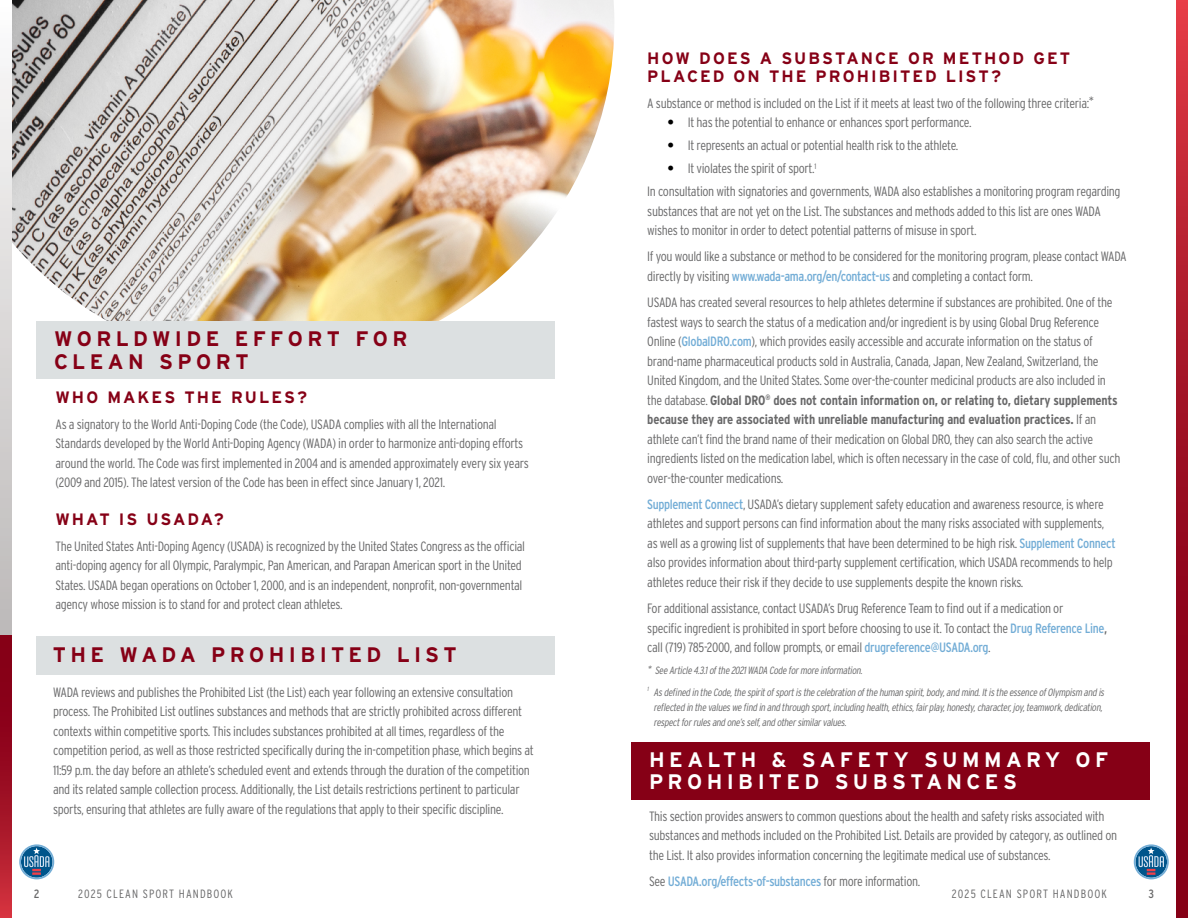
<style>
.page{position:relative;width:1188px;height:918px;background:#fff}
.page>*{position:absolute;margin:0;border:0;box-sizing:border-box;transform-origin:0 0}
.t1{font:700 21px/22.5px "Interstate";letter-spacing:.21em;color:#860016}
.t2{font:700 21px/22.5px "Interstate";letter-spacing:.205em;color:#fff}
.t3{font:700 16.5px/18px "Interstate";letter-spacing:.125em;color:#860016}
.t4{font:300 condensed 13.5px/19.5px "Interstate";letter-spacing:-.025em;color:#686869}
.t5{font:condensed 13.5px "Interstate";letter-spacing:-.03em;color:#73add6}
.t6{font:300 condensed 12px "Interstate";letter-spacing:.09em;color:#686869}
.t7{font:condensed 12px "Interstate";color:#686869}
.t8{font:italic 300 condensed 10.5px/21.8px "Interstate";color:#686869}
.s1{font-weight:700;font-stretch:normal;color:#000}
.s2{font-weight:400;color:#73add6}
.s3{font-weight:700}
.s4{font-weight:400}
.s5{font-weight:300;color:#686869}
</style>
<div class="page">
<img style="left:11px;top:0;width:603px;height:366px">
<div style="left:37px;top:322px;width:518px;height:57px;background:#dce0e1"></div>
<div style="left:37px;top:636px;width:518px;height:38px;background:#dce0e1"></div>
<svg style="left:0;top:634px;width:11px;height:284px"></svg>
<svg style="left:0;top:68px;width:11px;height:566px"></svg>
<svg style="left:1176px;top:0;width:12px;height:918px"></svg>
<div style="left:632px;top:742px;width:518px;height:58px;background:#860016"></div>
<svg style="left:19px;top:844px;width:36px;height:36px"></svg>
<svg style="left:1133px;top:844px;width:36px;height:36px"></svg>
<p class="t3" style="left:647px;top:49px;width:425px">HOW DOES A SUBSTANCE OR METHOD GET<br>PLACED ON THE PROHIBITED LIST?</p>
<p class="t4" style="left:647px;top:93px;width:448px">A substance or method is included on the List if it meets at least two of the following three criteria:*</p>
<p class="t4" style="left:668px;top:113px;width:306px"><span class="s1">•</span> It has the potential to enhance or enhances sport performance.</p>
<p class="t4" style="left:668px;top:136px;width:292px"><span class="s1">•</span> It represents an actual or potential health risk to the athlete.</p>
<p class="t4" style="left:647px;top:157px;width:475px;line-height:23px;text-indent:20px"><span class="s1">•</span> It violates the spirit of sport.<sup>1<br></sup>In consultation with signatories and governments, WADA also establishes a monitoring program regarding</p>
<p class="t4" style="left:647px;top:201px;width:455px">substances that are not yet on the List. The substances and methods added to this list are ones WADA wishes to monitor in order to detect potential patterns of misuse in sport.</p>
<p class="t4" style="left:647px;top:247px;width:481px">If you would like a substance or method to be considered for the monitoring program, please contact WADA directly by visiting <span class="s2">www.wada-ama.org/en/contact-us</span> and completing a contact form.</p>
<p class="t4" style="left:647px;top:292px;width:475px">USADA has created several resources to help athletes determine if substances are prohibited. One of the fastest ways to search the status of a medication and/or ingredient is by using Global Drug Reference Online (<span class="s2">GlobalDRO.com</span>), which provides easily accessible and accurate information on the status of brand-name pharmaceutical products sold in Australia, Canada, Japan, New Zealand, Switzerland, the United Kingdom, and the United States. Some over-the-counter medicinal products are also included in the database. <span class="s3">Global DRO</span><sup>®</sup> <span class="s3">does not contain information on, or relating to, dietary supplements because they are associated with unreliable manufacturing and evaluation practices.</span> If an athlete can’t find the brand name of their medication on Global DRO, they can also search the active ingredients listed on the medication label, which is often necessary in the case of cold, flu, and other such over-the-counter medications.</p>
<p class="t4" style="left:647px;top:494px;width:470px"><span class="s2">Supplement Connect</span>, USADA’s dietary supplement safety education and awareness resource, is where athletes and support persons can find information about the many risks associated with supplements, as well as a growing list of supplements that have been determined to be high risk. <span class="s2">Supplement Connect </span>also provides information about third-party supplement certification, which USADA recommends to help athletes reduce their risk if they decide to use supplements despite the known risks.</p>
<p class="t4" style="left:647px;top:598px;width:461px">For additional assistance, contact USADA’s Drug Reference Team to find out if a medication or<br>specific ingredient is prohibited in sport before choosing to use it. To contact the <span class="s2">Drug Reference Line</span><span class="s4">, </span>call (719) 785-2000, and follow prompts, or email <span class="s2">drugreference@USADA.org</span>.</p>
<p class="t8" style="left:647px;top:659px;width:461px">* SeeArticle4.3.1ofthe2021WADA Codeformoreinformation.<br><sup>1</sup> AsdefinedintheCode,thespiritofsportisthecelebrationofthehumanspirit,body,andmind.ItistheessenceofOlympism andis</p>
<p class="t8" style="left:654px;top:699px;width:453px;line-height:15px">reflectedinthevalueswefindinandthroughsport,includinghealth,ethics,fairplay,honesty,character,joy,teamwork,dedication, respectforrulesandone’sself,andothersimilarvalues.</p>
<h1 class="t2" style="left:649px;top:748px;width:461px">HEALTH &amp; SAFETY SUMMARY OF<br>PROHIBITED SUBSTANCES</h1>
<p class="t4" style="left:649px;top:806px;width:470px">This section provides answers to common questions about the health and safety risks associated with substances and methods included on the Prohibited List. Details are provided by category, as outlined on the List. It also provides information concerning the legitimate medical use of substances.</p>
<p class="t5" style="left:649px;top:873px;width:273px"><span class="s5">See</span> USADA.org/effects-of-substances <span class="s5">for more information.</span></p>
<h1 class="t1" style="left:54px;top:327px;width:355px">WORLDWIDE EFFORT FOR<br>CLEAN SPORT</h1>
<p class="t3" style="left:56px;top:388px;width:253px">WHO MAKES THE RULES?</p>
<p class="t4" style="left:56px;top:414px;width:475px">As a signatory to the World Anti-Doping Code (the Code), USADA complies with all the International Standards developed by the World Anti-Doping Agency (WADA) in order to harmonize anti-doping efforts around the world. The Code was first implemented in 2004 and is amended approximately every six years (2009 and 2015). The latest version of the Code has been in effect since January 1, 2021.</p>
<p class="t3" style="left:56px;top:510px;width:170px">WHAT IS USADA?</p>
<p class="t4" style="left:56px;top:536px;width:471px">The United States Anti-Doping Agency (USADA) is recognized by the United States Congress as the official anti-doping agency for all Olympic, Paralympic, Pan American, and Parapan American sport in the United States. USADA began operations on October 1, 2000, and is an independent, nonprofit, non-governmental agency whose mission is to stand for and protect clean athletes.</p>
<h1 class="t1" style="left:53px;top:644px;width:405px">THE WADA PROHIBITED LIST</h1>
<p class="t4" style="left:53px;top:682px;width:482px">WADA reviews and publishes the Prohibited List (the List) each year following an extensive consultation process. The Prohibited List outlines substances and methods that are strictly prohibited across different contexts within competitive sports. This includes substances prohibited at all times, regardless of the competition period, as well as those restricted specifically during the in-competition phase, which begins at 11:59 p.m. the day before an athlete’s scheduled event and extends through the duration of the competition and its related sample collection process. Additionally, the List details restrictions pertinent to particular sports, ensuring that athletes are fully aware of the regulations that apply to their specific discipline.</p>
<p class="t7" style="left:34px;top:886px;width:7px">2</p>
<p class="t6" style="left:78px;top:886px;width:157px">2025 CLEAN SPORT HANDBOOK</p>
<p class="t6" style="left:952px;top:886px;width:157px">2025 CLEAN SPORT HANDBOOK</p>
<p class="t7" style="left:1148px;top:886px;width:7px">3</p>
</div>
